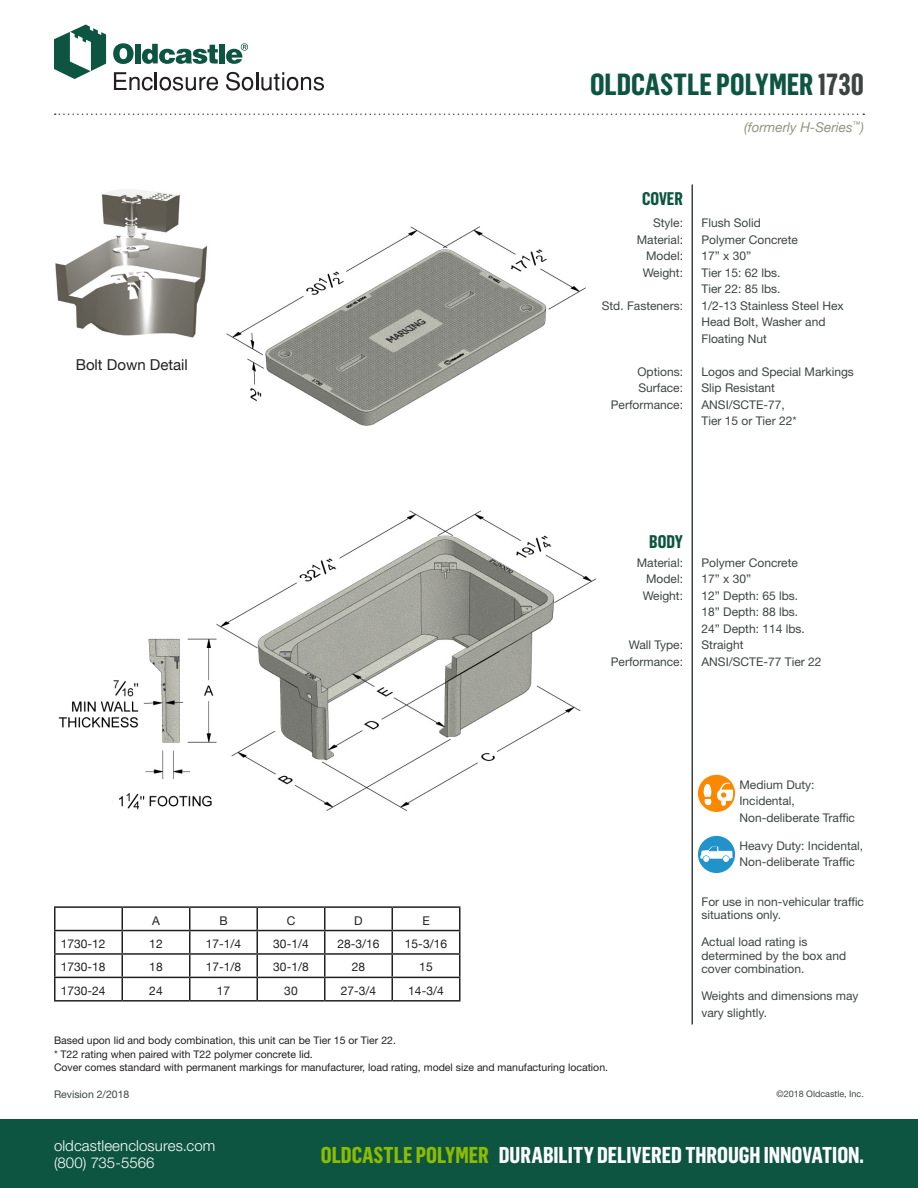
<style>
.page{position:relative;width:918px;height:1188px;background:#fff}
.page>*{position:absolute;margin:0;border:0;box-sizing:border-box;transform-origin:0 0}
.Heading_3_-_18pt_-_G{font:700 30px "Flama Condensed";letter-spacing:-.005em;color:#0d5540}
.t1{font:700 22.5px "Flama Condensed";color:#fff}
.t2{font:700 18px "Flama Condensed";color:#0d5540}
.t3{font:300 15px/16.5px "Helvetica Neue LT Std";letter-spacing:.005em;color:#fff}
.t4{font:15px "Helvetica Neue";color:#231f20}
.t5{font:italic 13.5px "Helvetica Neue";color:#959383}
.t6{font:12px/16.5px "Helvetica Neue LT Std";color:#3d4543}
.t7{font:12px "Helvetica Neue";color:#231f20}
.t8{font:10.5px/13.5px "Helvetica Neue LT Std";color:#231f20}
.t9{font:10.5px "Helvetica Neue LT Std";color:#3d4543}
.t10{font:9px "Helvetica Neue LT Std";color:#3d4543}
.s1{color:#3d4543}
.s2{color:#8dbb00}
</style>
<div class="page">
<div style="left:0;top:1119px;width:918px;height:69px;background:#0d5540"></div>
<hr style="left:692px;top:184px;width:1px;height:840px;background:#3d4543">
<svg style="left:55px;top:113px;width:809px;height:2px"></svg>
<svg style="left:54px;top:25px;width:52px;height:54px"></svg>
<svg style="left:113px;top:43px;width:21px;height:21px"></svg>
<div style="left:135px;top:44px;width:6px;height:19px;background:#0d5540"></div>
<svg style="left:142px;top:44px;width:76px;height:20px"></svg>
<div style="left:219px;top:44px;width:6px;height:19px;background:#0d5540"></div>
<svg style="left:226px;top:43px;width:22px;height:21px"></svg>
<svg style="left:114px;top:72px;width:104px;height:19px"></svg>
<svg style="left:226px;top:72px;width:98px;height:19px"></svg>
<img style="left:58px;top:623px;width:159px;height:156px">
<img style="left:217px;top:510px;width:380px;height:302px">
<img style="left:226px;top:226px;width:360px;height:200px">
<img style="left:112px;top:779px;width:116px;height:33px">
<hr style="left:54px;top:906px;width:68px;height:2px;background:#231f20">
<hr style="left:54px;top:908px;width:2px;height:22px;background:#231f20">
<hr style="left:122px;top:906px;width:68px;height:2px;background:#231f20">
<hr style="left:190px;top:906px;width:67px;height:2px;background:#231f20">
<hr style="left:257px;top:906px;width:68px;height:2px;background:#231f20">
<hr style="left:256px;top:908px;width:2px;height:22px;background:#231f20">
<hr style="left:325px;top:906px;width:67px;height:2px;background:#231f20">
<hr style="left:324px;top:908px;width:2px;height:22px;background:#231f20">
<hr style="left:392px;top:906px;width:68px;height:2px;background:#231f20">
<hr style="left:54px;top:930px;width:68px;height:1px;background:#231f20">
<hr style="left:54px;top:931px;width:2px;height:22px;background:#231f20">
<hr style="left:122px;top:930px;width:68px;height:1px;background:#231f20">
<hr style="left:190px;top:930px;width:67px;height:1px;background:#231f20">
<hr style="left:257px;top:930px;width:68px;height:1px;background:#231f20">
<hr style="left:256px;top:931px;width:2px;height:22px;background:#231f20">
<hr style="left:325px;top:930px;width:67px;height:1px;background:#231f20">
<hr style="left:324px;top:931px;width:2px;height:22px;background:#231f20">
<hr style="left:392px;top:930px;width:68px;height:1px;background:#231f20">
<hr style="left:54px;top:953px;width:68px;height:2px;background:#231f20">
<hr style="left:54px;top:955px;width:2px;height:22px;background:#231f20">
<hr style="left:122px;top:953px;width:68px;height:2px;background:#231f20">
<hr style="left:190px;top:953px;width:67px;height:2px;background:#231f20">
<hr style="left:257px;top:953px;width:68px;height:2px;background:#231f20">
<hr style="left:256px;top:955px;width:2px;height:22px;background:#231f20">
<hr style="left:325px;top:953px;width:67px;height:2px;background:#231f20">
<hr style="left:324px;top:955px;width:2px;height:22px;background:#231f20">
<hr style="left:392px;top:953px;width:68px;height:2px;background:#231f20">
<hr style="left:54px;top:977px;width:68px;height:1px;background:#231f20">
<hr style="left:54px;top:978px;width:2px;height:22px;background:#231f20">
<hr style="left:122px;top:977px;width:68px;height:1px;background:#231f20">
<svg style="left:122px;top:908px;width:1px;height:92px"></svg>
<hr style="left:190px;top:977px;width:67px;height:1px;background:#231f20">
<svg style="left:189px;top:908px;width:1px;height:92px"></svg>
<hr style="left:257px;top:977px;width:68px;height:1px;background:#231f20">
<hr style="left:256px;top:978px;width:2px;height:22px;background:#231f20">
<hr style="left:325px;top:977px;width:67px;height:1px;background:#231f20">
<hr style="left:324px;top:978px;width:2px;height:22px;background:#231f20">
<hr style="left:392px;top:977px;width:68px;height:1px;background:#231f20">
<svg style="left:392px;top:908px;width:1px;height:92px"></svg>
<svg style="left:459px;top:908px;width:1px;height:92px"></svg>
<hr style="left:54px;top:1000px;width:68px;height:2px;background:#231f20">
<hr style="left:122px;top:1000px;width:68px;height:2px;background:#231f20">
<hr style="left:190px;top:1000px;width:67px;height:2px;background:#231f20">
<hr style="left:257px;top:1000px;width:68px;height:2px;background:#231f20">
<hr style="left:325px;top:1000px;width:67px;height:2px;background:#231f20">
<hr style="left:392px;top:1000px;width:68px;height:2px;background:#231f20">
<img style="left:55px;top:189px;width:153px;height:149px">
<div style="left:698px;top:775px;width:37px;height:37px;background:#fa8900;border-radius:50%"></div>
<svg style="left:704px;top:784px;width:7px;height:21px"></svg>
<svg style="left:717px;top:783px;width:16px;height:23px"></svg>
<div style="left:698px;top:836px;width:37px;height:37px;background:#2293ca;border-radius:50%"></div>
<svg style="left:700px;top:847px;width:33px;height:15px"></svg>
<p class="Heading_3_-_18pt_-_G" style="left:590px;top:66px;width:275px">OLDCASTLE POLYMER <span class="s1">1730</span></p>
<p class="t4" style="left:76px;top:354px;width:114px">Bolt Down Detail</p>
<p class="t5" style="left:744px;top:117px;width:121px">(formerly H-Series<sup>™</sup>)</p>
<p class="t2" style="left:642px;top:187px;width:42px">COVER</p>
<p class="t6" style="left:653px;top:214px;width:31px">Style:</p>
<p class="t6" style="left:637px;top:231px;width:48px">Material:</p>
<p class="t6" style="left:646px;top:247px;width:38px">Model:</p>
<p class="t6" style="left:643px;top:264px;width:42px">Weight:</p>
<p class="t6" style="left:602px;top:297px;width:83px">Std. Fasteners:</p>
<p class="t6" style="left:637px;top:363px;width:47px">Options:</p>
<p class="t6" style="left:638px;top:379px;width:46px">Surface:</p>
<p class="t6" style="left:611px;top:396px;width:74px">Performance:</p>
<p class="t6" style="left:701px;top:214px;width:61px">Flush Solid</p>
<p class="t6" style="left:701px;top:231px;width:98px">Polymer Concrete</p>
<p class="t6" style="left:701px;top:247px;width:51px">17” x 30”</p>
<p class="t6" style="left:701px;top:264px;width:81px">Tier 15: 62 lbs.</p>
<p class="t6" style="left:701px;top:280px;width:81px">Tier 22: 85 lbs.</p>
<p class="t6" style="left:701px;top:297px;width:144px">1/2-13 Stainless Steel Hex<br>Head Bolt, Washer and<br>Floating Nut</p>
<p class="t6" style="left:701px;top:363px;width:154px">Logos and Special Markings</p>
<p class="t6" style="left:701px;top:379px;width:75px">Slip Resistant</p>
<p class="t6" style="left:701px;top:396px;width:97px">ANSI/SCTE-77,<br>Tier 15 or Tier 22*</p>
<p class="t2" style="left:649px;top:530px;width:35px">BODY</p>
<p class="t6" style="left:637px;top:554px;width:48px">Material:</p>
<p class="t6" style="left:646px;top:571px;width:38px">Model:</p>
<p class="t6" style="left:643px;top:587px;width:42px">Weight:</p>
<p class="t6" style="left:629px;top:637px;width:56px">Wall Type:</p>
<p class="t6" style="left:611px;top:653px;width:74px">Performance:</p>
<p class="t6" style="left:701px;top:554px;width:98px">Polymer Concrete</p>
<p class="t6" style="left:701px;top:571px;width:51px">17” x 30”</p>
<p class="t6" style="left:701px;top:587px;width:98px">12” Depth: 65 lbs.</p>
<p class="t6" style="left:701px;top:604px;width:98px">18” Depth: 88 lbs.</p>
<p class="t6" style="left:701px;top:620px;width:105px">24” Depth: 114 lbs.</p>
<p class="t6" style="left:701px;top:637px;width:43px">Straight</p>
<p class="t6" style="left:701px;top:653px;width:121px">ANSI/SCTE-77 Tier 22</p>
<p class="t7" style="left:152px;top:912px;width:9px">A</p>
<p class="t7" style="left:219px;top:912px;width:10px">B</p>
<p class="t7" style="left:287px;top:912px;width:10px">C</p>
<p class="t7" style="left:354px;top:912px;width:10px">D</p>
<p class="t7" style="left:422px;top:912px;width:9px">E</p>
<p class="t7" style="left:61px;top:935px;width:46px">1730-12</p>
<p class="t7" style="left:149px;top:935px;width:15px">12</p>
<p class="t7" style="left:206px;top:935px;width:37px">17-1/4</p>
<p class="t7" style="left:273px;top:935px;width:37px">30-1/4</p>
<p class="t7" style="left:337px;top:935px;width:44px">28-3/16</p>
<p class="t7" style="left:405px;top:935px;width:44px">15-3/16</p>
<p class="t7" style="left:61px;top:958px;width:46px">1730-18</p>
<p class="t7" style="left:149px;top:958px;width:15px">18</p>
<p class="t7" style="left:206px;top:958px;width:37px">17-1/8</p>
<p class="t7" style="left:273px;top:958px;width:37px">30-1/8</p>
<p class="t7" style="left:352px;top:958px;width:15px">28</p>
<p class="t7" style="left:419px;top:958px;width:15px">15</p>
<p class="t7" style="left:61px;top:982px;width:46px">1730-24</p>
<p class="t7" style="left:149px;top:982px;width:15px">24</p>
<p class="t7" style="left:217px;top:982px;width:15px">17</p>
<p class="t7" style="left:284px;top:982px;width:15px">30</p>
<p class="t7" style="left:341px;top:982px;width:37px">27-3/4</p>
<p class="t7" style="left:408px;top:982px;width:37px">14-3/4</p>
<p class="t8" style="left:54px;top:1034px;width:343px">Based upon lid and body combination, this unit can be Tier 15 or Tier 22.</p>
<p class="t8" style="left:54px;top:1047px;width:556px">* T22 rating when paired with T22 polymer concrete lid.<br>Cover comes standard with permanent markings for manufacturer, load rating, model size and manufacturing location.</p>
<p class="t6" style="left:740px;top:776px;width:77px">Medium Duty:<br>Incidental,</p>
<p class="t6" style="left:740px;top:809px;width:117px">Non-deliberate Traffic</p>
<p class="t6" style="left:740px;top:837px;width:125px">Heavy Duty: Incidental,</p>
<p class="t6" style="left:740px;top:853px;width:117px">Non-deliberate Traffic</p>
<p class="t6" style="left:701px;top:894px;width:164px;line-height:13.5px">For use in non-vehicular traffic situations only.</p>
<p class="t6" style="left:701px;top:935px;width:146px;line-height:13.5px">Actual load rating is determined by the box and cover combination.</p>
<p class="t6" style="left:701px;top:987px;width:159px">Weights and dimensions may vary slightly.</p>
<p class="t9" style="left:54px;top:1088px;width:77px">Revision 2/2018</p>
<p class="t10" style="left:777px;top:1088px;width:89px">©2018 Oldcastle, Inc.</p>
<p class="t3" style="left:54px;top:1137px;width:163px">oldcastleenclosures.com (800) 735-5566</p>
<h2 class="t1" style="left:321px;top:1141px;width:545px"><span class="s2">OLDCASTLE POLYMER</span> DURABILITY DELIVERED THROUGH INNOVATION.</h2>
</div>
